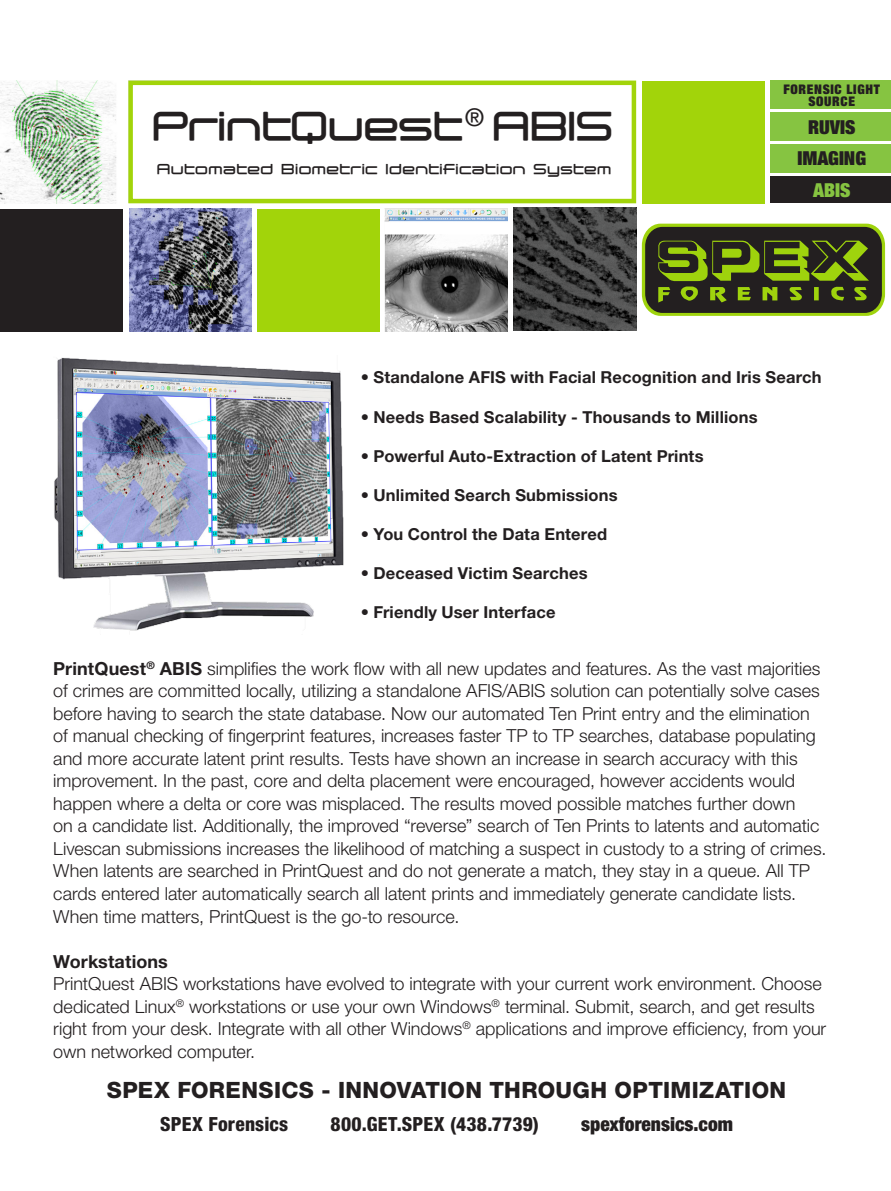
<style>
.page{position:relative;width:891px;height:1191px;background:#fff}
.page>*{position:absolute;margin:0;border:0;box-sizing:border-box;transform-origin:0 0}
.t1{font:42px "Popstarregular";letter-spacing:-.05em;color:#231f20}
.t2{font:800 22.5px "Helvetica Neue LT Std";letter-spacing:.015em;color:#231f20}
.t3{font:800 condensed 19.5px "Helvetica Neue LT Std";letter-spacing:.01em;color:#231f20}
.t4{font:900 condensed 19.5px "Helvetica Neue LT Std";color:#231f20}
.t5{font:900 condensed 19.2px/31.2px "Helvetica Neue LT Std";color:#231f20;text-align:center}
.t6{font:900 condensed 19.2px "Helvetica Neue LT Std";color:#86c441}
.t7{font:300 18px/22.5px "Helvetica Neue LT Std";color:#231f20}
.t8{font:700 18px "Helvetica Neue LT Std";letter-spacing:.005em;color:#231f20}
.t9{font:700 16.5px "Helvetica Neue LT Std";letter-spacing:.01em;color:#231f20}
.t10{font:15px "Popstarregular";letter-spacing:-.01em;color:#231f20}
.t11{font:900 condensed 13.2px/11.4px "Helvetica Neue LT Std";letter-spacing:.05em;color:#231f20;text-align:center}
.s1{font-weight:300}
.s2{font-weight:700}
</style>
<div class="page">
<div style="left:770px;top:176px;width:121px;height:27px;background:#231f20"></div>
<div style="left:770px;top:113px;width:121px;height:28px;background:#86c441"></div>
<div style="left:770px;top:81px;width:121px;height:28px;background:#86c441"></div>
<div style="left:770px;top:144px;width:121px;height:28px;background:#86c441"></div>
<div style="left:128px;top:81px;width:508px;height:122px;background:#fff;border:4px solid #a2d40a"></div>
<div style="left:257px;top:209px;width:122px;height:122px;background:#a2d40a"></div>
<img style="left:0;top:81px;width:117px;height:122px">
<img style="left:129px;top:209px;width:122px;height:122px">
<svg style="left:642px;top:223px;width:243px;height:93px;background:#4c581f"></svg>
<img style="left:513px;top:208px;width:123px;height:123px">
<div style="left:642px;top:81px;width:123px;height:122px;background:#a2d40a"></div>
<img style="left:385px;top:208px;width:122px;height:123px">
<div style="left:0;top:209px;width:123px;height:122px;background:#231f20"></div>
<img style="left:54px;top:357px;width:290px;height:274px">
<p class="t1" style="left:151px;top:106px;width:464px">PrintQuest<sup>®</sup> ABIS</p>
<p class="t10" style="left:156px;top:162px;width:457px">Automated Biometric Identification System</p>
<p class="t11" style="left:784px;top:83px;width:98px">FORENSIC LIGHT<br>SOURCE</p>
<p class="t5" style="left:798px;top:111px;width:70px">RUVIS<br>IMAGING</p>
<p class="t6" style="left:813px;top:178px;width:39px">ABIS</p>
<p class="t9" style="left:361px;top:367px;width:463px"><span class="s1">•</span> Standalone AFIS with Facial Recognition and Iris Search</p>
<p class="t9" style="left:361px;top:406px;width:398px"><span class="s1">•</span> Needs Based Scalability - Thousands to Millions</p>
<p class="t9" style="left:361px;top:445px;width:344px"><span class="s1">•</span> Powerful Auto-Extraction of Latent Prints</p>
<p class="t9" style="left:361px;top:484px;width:258px"><span class="s1">•</span> Unlimited Search Submissions</p>
<p class="t9" style="left:361px;top:523px;width:248px"><span class="s1">•</span> You Control the Data Entered</p>
<p class="t9" style="left:361px;top:562px;width:228px"><span class="s1">•</span> Deceased Victim Searches</p>
<p class="t9" style="left:361px;top:601px;width:196px"><span class="s1">•</span> Friendly User Interface</p>
<p class="t7" style="left:53px;top:656px;width:775px"><span class="s2">PrintQuest</span><sup>®</sup> <span class="s2">ABIS</span> simplifies the work flow with all new updates and features. As the vast majorities of crimes are committed locally, utilizing a standalone AFIS/ABIS solution can potentially solve cases before having to search the state database. Now our automated Ten Print entry and the elimination of manual checking of fingerprint features, increases faster TP to TP searches, database populating and more accurate latent print results. Tests have shown an increase in search accuracy with this improvement. In the past, core and delta placement were encouraged, however accidents would happen where a delta or core was misplaced. The results moved possible matches further down<br>on a candidate list. Additionally, the improved “reverse” search of Ten Prints to latents and automatic Livescan submissions increases the likelihood of matching a suspect in custody to a string of crimes.<br>When latents are searched in PrintQuest and do not generate a match, they stay in a queue. All TP cards entered later automatically search all latent prints and immediately generate candidate lists.<br>When time matters, PrintQuest is the go-to resource.</p>
<p class="t8" style="left:53px;top:949px;width:116px">Workstations</p>
<p class="t7" style="left:53px;top:971px;width:774px">PrintQuest ABIS workstations have evolved to integrate with your current work environment. Choose dedicated Linux<sup>®</sup> workstations or use your own Windows<sup>®</sup> terminal. Submit, search, and get results right from your desk. Integrate with all other Windows<sup>®</sup> applications and improve efficiency, from your own networked computer.</p>
<p class="t2" style="left:107px;top:1076px;width:681px">SPEX FORENSICS - INNOVATION THROUGH OPTIMIZATION</p>
<p class="t3" style="left:160px;top:1111px;width:130px">SPEX Forensics</p>
<p class="t3" style="left:331px;top:1111px;width:210px">800.GET.SPEX (438.7739)</p>
<p class="t4" style="left:581px;top:1111px;width:153px">spexforensics.com</p>
</div>
